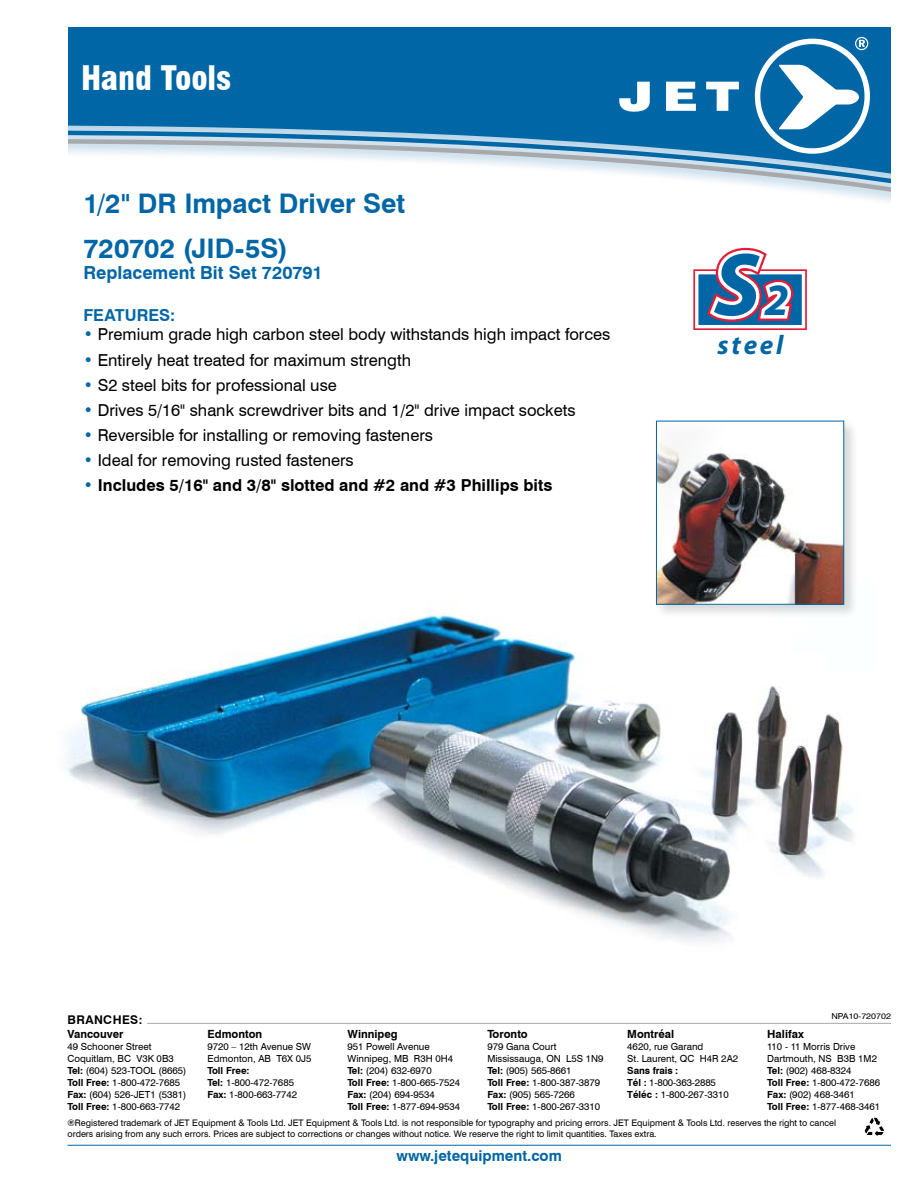
<style>
.page{position:relative;width:918px;height:1188px;background:#fff}
.page>*{position:absolute;margin:0;border:0;box-sizing:border-box;transform-origin:0 0}
.t1{font:italic 700 90px "Myriad Pro";color:#0066a5}
.t2{font:900 condensed 33px "Swiss 721 BT";letter-spacing:-.005em;color:#fff}
.t3{font:700 27px/45px "Swiss 721 BT";color:#0066a5}
.t4{font:italic 700 27px "Myriad Pro";letter-spacing:.1em;color:#0066a5}
.t5{font:700 18px "Swiss 721 BT";color:#0066a5}
.t6{font:16.5px "Swiss 721 BT";color:#000}
.t7{font:700 16.5px "Swiss 721 BT";color:#000}
.t8{font:700 16.5px "Swiss 721 BT";letter-spacing:.005em;color:#0066a5}
.t9{font:700 15px "Swiss 721 BT";color:#0066a5}
.t10{font:700 12px "Swiss 721 BT";letter-spacing:.035em;color:#000}
.t11{font:700 11.25px "Swiss 721 BT";color:#000}
.t12{font:9.75px/12px "Swiss 721 BT";color:#000}
.t13{font:9px/11.2px "Swiss 721 BT";color:#000}
.t14{font:8.1px "Swiss 721 BT";color:#000;scale:1.11 1}
.s1{color:#0066a5}
.s2{font-size:45px}
.s3{font-weight:700}
</style>
<div class="page">
<svg style="left:864px;top:1117px;width:21px;height:20px"></svg>
<hr style="left:147px;top:1023px;width:744px;height:1px;background:#a7a9ac">
<img style="left:65px;top:609px;width:789px;height:333px">
<div style="left:655px;top:419px;width:204px;height:201px;background:#000;opacity:.15"></div>
<img style="left:658px;top:423px;width:184px;height:180px">
<div style="left:656px;top:421px;width:188px;height:184px;border:1px solid #0066a5"></div>
<div style="left:68px;top:27px;width:823px;height:98px;background:#0066a5"></div>
<div style="left:0;top:125px;width:918px;height:77px;background:#0066a5;opacity:.3"></div>
<svg style="left:68px;top:128px;width:823px;height:5px;background:#3887b8"></svg>
<div style="left:0;top:133px;width:918px;height:78px;background:#0066a5;opacity:.3"></div>
<svg style="left:0;top:137px;width:891px;height:63px"></svg>
<div style="left:891px;top:0;width:27px;height:242px;background:#fff"></div>
<div style="left:0;top:0;width:68px;height:180px;background:#fff"></div>
<div style="left:755px;top:39px;width:115px;height:114px;border:5px solid #fff;border-radius:50%"></div>
<svg style="left:779px;top:65px;width:80px;height:64px"></svg>
<svg style="left:619px;top:82px;width:31px;height:30px"></svg>
<svg style="left:666px;top:82px;width:30px;height:29px"></svg>
<svg style="left:706px;top:82px;width:33px;height:29px"></svg>
<svg style="left:855px;top:37px;width:13px;height:13px"></svg>
<hr style="left:68px;top:1145px;width:823px;height:1px;background:#0066a5">
<svg style="left:693px;top:269px;width:114px;height:61px"></svg>
<div style="left:695px;top:271px;width:110px;height:57px;border:3px solid #fff"></div>
<svg style="left:698px;top:247px;width:101px;height:81px"></svg>
<h2 class="t2" style="left:81px;top:59px;width:151px">Hand Tools</h2>
<h3 class="t3" style="left:83px;top:181px;width:323px">1/2" DR Impact Driver Set<br>720702 (JID-5S)</h3>
<h3 class="t5" style="left:83px;top:262px;width:241px">Replacement Bit Set 720791</h3>
<h3 class="t8" style="left:83px;top:305px;width:93px">FEATURES:</h3>
<h3 class="t6" style="left:83px;top:324px;width:528px"><span class="s1">•</span> Premium grade high carbon steel body withstands high impact forces</h3>
<h3 class="t6" style="left:83px;top:350px;width:329px"><span class="s1">•</span> Entirely heat treated for maximum strength</h3>
<h3 class="t6" style="left:83px;top:375px;width:255px"><span class="s1">•</span> S2 steel bits for professional use</h3>
<h3 class="t6" style="left:83px;top:400px;width:494px"><span class="s1">•</span> Drives 5/16" shank screwdriver bits and 1/2" drive impact sockets</h3>
<h3 class="t6" style="left:83px;top:425px;width:351px"><span class="s1">•</span> Reversible for installing or removing fasteners</h3>
<h3 class="t6" style="left:83px;top:450px;width:272px"><span class="s1">•</span> Ideal for removing rusted fasteners</h3>
<h3 class="t7" style="left:83px;top:476px;width:470px"><span class="s1">•</span> Includes 5/16" and 3/8" slotted and #2 and #3 Phillips bits</h3>
<h1 class="t1" style="left:714px;top:226px;width:76px">S<span class="s2">2</span></h1>
<h3 class="t4" style="left:718px;top:328px;width:67px">steel</h3>
<p class="t10" style="left:68px;top:1012px;width:76px">BRANCHES:</p>
<p class="t11" style="left:68px;top:1027px;width:58px">Vancouver</p>
<p class="t12" style="left:68px;top:1040px;width:121px">49 Schooner Street<br>Coquitlam, BC V3K 0B3<br><span class="s3">Tel:</span> (604) 523-TOOL (8665)<br><span class="s3">Toll Free:</span> 1-800-472-7685<br><span class="s3">Fax:</span> (604) 526-JET1 (5381)<br><span class="s3">Toll Free:</span> 1-800-663-7742</p>
<p class="t11" style="left:207px;top:1027px;width:56px">Edmonton</p>
<p class="t12" style="left:207px;top:1040px;width:106px">9720 – 12th Avenue SW<br>Edmonton, AB T6X 0J5</p>
<p class="t12" style="left:207px;top:1064px;width:91px"><span class="s3">Toll Free:<br>Tel:</span> 1-800-472-7685<br><span class="s3">Fax:</span> 1-800-663-7742</p>
<p class="t11" style="left:347px;top:1027px;width:52px">Winnipeg</p>
<p class="t12" style="left:347px;top:1040px;width:114px">951 Powell Avenue<br>Winnipeg, MB R3H 0H4<br><span class="s3">Tel:</span> (204) 632-6970<br><span class="s3">Toll Free:</span> 1-800-665-7524<br><span class="s3">Fax:</span> (204) 694-9534<br><span class="s3">Toll Free:</span> 1-877-694-9534</p>
<p class="t11" style="left:487px;top:1027px;width:42px">Toronto</p>
<p class="t12" style="left:487px;top:1040px;width:118px">979 Gana Court<br>Mississauga, ON L5S 1N9<br><span class="s3">Tel:</span> (905) 565-8661<br><span class="s3">Toll Free:</span> 1-800-387-3879<br><span class="s3">Fax:</span> (905) 565-7266<br><span class="s3">Toll Free:</span> 1-800-267-3310</p>
<p class="t11" style="left:627px;top:1027px;width:49px">Montréal</p>
<p class="t12" style="left:627px;top:1040px;width:112px">4620, rue Garand<br>St. Laurent, QC H4R 2A2</p>
<p class="t12" style="left:627px;top:1064px;width:103px"><span class="s3">Sans frais :<br>Tél :</span> 1-800-363-2885<br><span class="s3">Téléc :</span> 1-800-267-3310</p>
<p class="t14" style="left:831px;top:1012px;width:55px">NPA10-720702</p>
<p class="t11" style="left:767px;top:1027px;width:38px">Halifax</p>
<p class="t12" style="left:767px;top:1040px;width:114px">110 - 11 Morris Drive<br>Dartmouth, NS B3B 1M2<br><span class="s3">Tel:</span> (902) 468-8324<br><span class="s3">Toll Free:</span> 1-800-472-7686<br><span class="s3">Fax:</span> (902) 468-3461<br><span class="s3">Toll Free:</span> 1-877-468-3461</p>
<p class="t13" style="left:68px;top:1117px;width:770px">®Registered trademark of JET Equipment &amp; Tools Ltd. JET Equipment &amp; Tools Ltd. is not responsible for typography and pricing errors. JET Equipment &amp; Tools Ltd. reserves the right to cancel orders arising from any such errors. Prices are subject to corrections or changes without notice. We reserve the right to limit quantities. Taxes extra.</p>
<h3 class="t9" style="left:397px;top:1147px;width:167px">www.jetequipment.com</h3>
</div>
